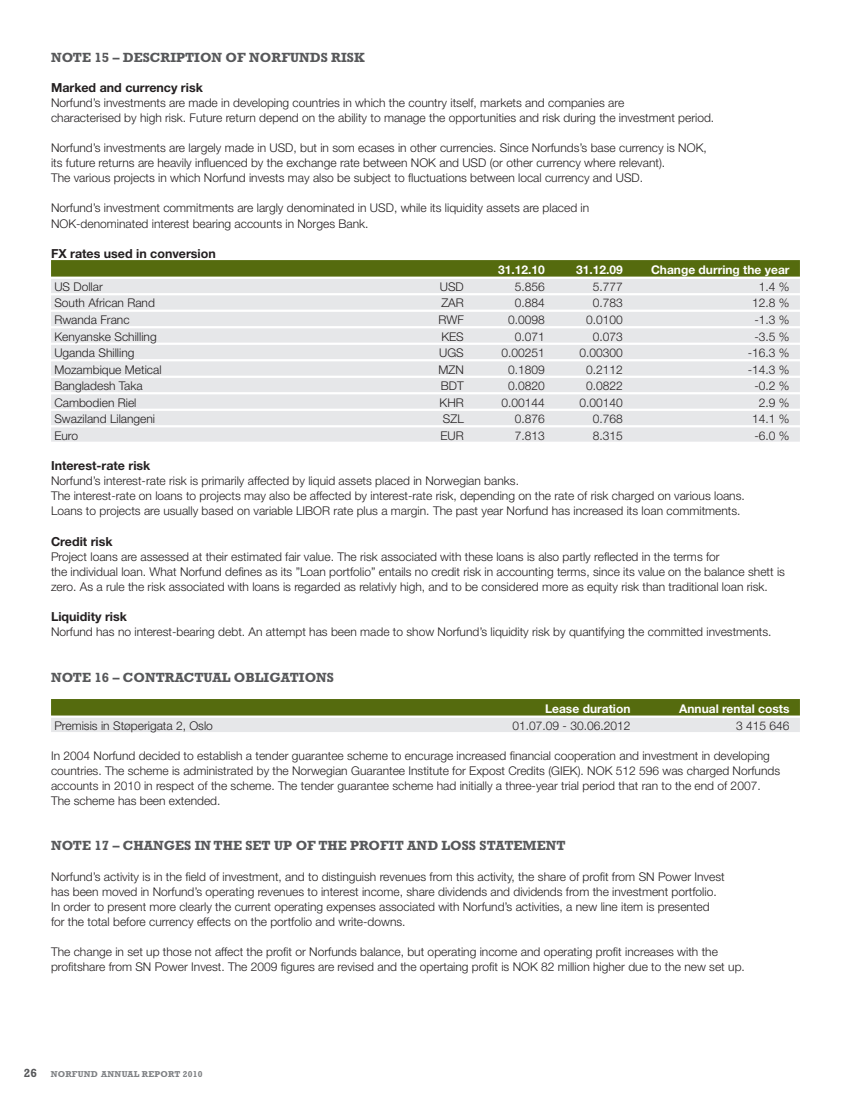
<style>
.page{position:relative;width:851px;height:1106px;background:#fff}
.page>*{position:absolute;margin:0;border:0;box-sizing:border-box;transform-origin:0 0}
.t1{font:700 13.5px "Rockwell";color:#57585a}
.t2{font:700 12.45px "Helvetica Neue";color:#231f20}
.t3{font:300 12px/15px "Helvetica Neue";color:#231f20}
.t4{font:700 12px "Helvetica Neue";color:#fff}
.t5{font:700 8.7px "Rockwell";letter-spacing:.02em;color:#808285}
.s1{font-size:12px;color:#57585a}
</style>
<div class="page">
<div style="left:51px;top:260px;width:748px;height:16px;background:#556b0e"></div>
<div style="left:51px;top:279px;width:748px;height:14px;background:#e6e7e9"></div>
<div style="left:51px;top:295px;width:748px;height:14px;background:#e6e7e9"></div>
<div style="left:51px;top:312px;width:748px;height:14px;background:#e6e7e9"></div>
<div style="left:51px;top:328px;width:748px;height:14px;background:#e6e7e9"></div>
<div style="left:51px;top:345px;width:748px;height:14px;background:#e6e7e9"></div>
<div style="left:51px;top:361px;width:748px;height:14px;background:#e6e7e9"></div>
<div style="left:51px;top:378px;width:748px;height:14px;background:#e6e7e9"></div>
<div style="left:51px;top:394px;width:748px;height:14px;background:#e6e7e9"></div>
<div style="left:51px;top:411px;width:748px;height:14px;background:#e6e7e9"></div>
<div style="left:51px;top:427px;width:748px;height:14px;background:#e6e7e9"></div>
<div style="left:51px;top:699px;width:748px;height:16px;background:#556b0e"></div>
<div style="left:51px;top:717px;width:748px;height:15px;background:#e6e7e9"></div>
<p class="t1" style="left:51px;top:49px;width:299px">NOTE 15 – DESCRIPTION OF NORFUNDS RISK</p>
<p class="t2" style="left:51px;top:80px;width:153px">Marked and currency risk</p>
<p class="t3" style="left:51px;top:95px;width:664px">Norfund’s investments are made in developing countries in which the country itself, markets and companies are<br>characterised by high risk. Future return depend on the ability to manage the opportunities and risk during the investment period.</p>
<p class="t3" style="left:51px;top:140px;width:657px">Norfund’s investments are largely made in USD, but in som ecases in other currencies. Since Norfunds’s base currency is NOK, its future returns are heavily influenced by the exchange rate between NOK and USD (or other currency where relevant).<br>The various projects in which Norfund invests may also be subject to fluctuations between local currency and USD.</p>
<p class="t3" style="left:51px;top:200px;width:539px">Norfund’s investment commitments are largly denominated in USD, while its liquidity assets are placed in<br>NOK-denominated interest bearing accounts in Norges Bank.</p>
<p class="t2" style="left:51px;top:246px;width:166px">FX rates used in conversion</p>
<p class="t4" style="left:498px;top:263px;width:48px">31.12.10</p>
<p class="t4" style="left:576px;top:263px;width:48px">31.12.09</p>
<p class="t4" style="left:651px;top:263px;width:140px">Change durring the year</p>
<p class="t3" style="left:54px;top:279px;width:50px">US Dollar</p>
<p class="t3" style="left:440px;top:279px;width:25px">USD</p>
<p class="t3" style="left:514px;top:279px;width:32px">5.856</p>
<p class="t3" style="left:592px;top:279px;width:32px">5.777</p>
<p class="t3" style="left:758px;top:279px;width:32px">1.4 %</p>
<p class="t3" style="left:54px;top:295px;width:102px">South African Rand</p>
<p class="t3" style="left:441px;top:295px;width:24px">ZAR</p>
<p class="t3" style="left:514px;top:295px;width:32px">0.884</p>
<p class="t3" style="left:592px;top:295px;width:32px">0.783</p>
<p class="t3" style="left:752px;top:295px;width:39px">12.8 %</p>
<p class="t3" style="left:54px;top:312px;width:77px">Rwanda Franc</p>
<p class="t3" style="left:438px;top:312px;width:27px">RWF</p>
<p class="t3" style="left:508px;top:312px;width:38px">0.0098</p>
<p class="t3" style="left:586px;top:312px;width:38px">0.0100</p>
<p class="t3" style="left:754px;top:312px;width:37px">-1.3 %</p>
<p class="t3" style="left:54px;top:328px;width:104px">Kenyanske Schilling</p>
<p class="t3" style="left:441px;top:328px;width:24px">KES</p>
<p class="t3" style="left:514px;top:328px;width:32px">0.071</p>
<p class="t3" style="left:592px;top:328px;width:32px">0.073</p>
<p class="t3" style="left:754px;top:328px;width:37px">-3.5 %</p>
<p class="t3" style="left:54px;top:345px;width:82px">Uganda Shilling</p>
<p class="t3" style="left:439px;top:345px;width:26px">UGS</p>
<p class="t3" style="left:501px;top:345px;width:45px">0.00251</p>
<p class="t3" style="left:579px;top:345px;width:45px">0.00300</p>
<p class="t3" style="left:747px;top:345px;width:43px">-16.3 %</p>
<p class="t3" style="left:54px;top:361px;width:109px">Mozambique Metical</p>
<p class="t3" style="left:438px;top:361px;width:27px">MZN</p>
<p class="t3" style="left:508px;top:361px;width:38px">0.1809</p>
<p class="t3" style="left:586px;top:361px;width:38px">0.2112</p>
<p class="t3" style="left:747px;top:361px;width:43px">-14.3 %</p>
<p class="t3" style="left:54px;top:378px;width:90px">Bangladesh Taka</p>
<p class="t3" style="left:441px;top:378px;width:24px">BDT</p>
<p class="t3" style="left:508px;top:378px;width:38px">0.0820</p>
<p class="t3" style="left:586px;top:378px;width:38px">0.0822</p>
<p class="t3" style="left:754px;top:378px;width:37px">-0.2 %</p>
<p class="t3" style="left:54px;top:394px;width:84px">Cambodien Riel</p>
<p class="t3" style="left:439px;top:394px;width:26px">KHR</p>
<p class="t3" style="left:501px;top:394px;width:45px">0.00144</p>
<p class="t3" style="left:579px;top:394px;width:45px">0.00140</p>
<p class="t3" style="left:758px;top:394px;width:32px">2.9 %</p>
<p class="t3" style="left:54px;top:411px;width:102px">Swaziland Lilangeni</p>
<p class="t3" style="left:443px;top:411px;width:22px">SZL</p>
<p class="t3" style="left:514px;top:411px;width:32px">0.876</p>
<p class="t3" style="left:592px;top:411px;width:32px">0.768</p>
<p class="t3" style="left:752px;top:411px;width:39px">14.1 %</p>
<p class="t3" style="left:54px;top:427px;width:25px">Euro</p>
<p class="t3" style="left:440px;top:427px;width:25px">EUR</p>
<p class="t3" style="left:514px;top:427px;width:32px">7.813</p>
<p class="t3" style="left:592px;top:427px;width:32px">8.315</p>
<p class="t3" style="left:754px;top:427px;width:37px">-6.0 %</p>
<p class="t2" style="left:51px;top:458px;width:101px">Interest-rate risk</p>
<p class="t3" style="left:51px;top:473px;width:695px">Norfund’s interest-rate risk is primarily affected by liquid assets placed in Norwegian banks.<br>The interest-rate on loans to projects may also be affected by interest-rate risk, depending on the rate of risk charged on various loans.<br>Loans to projects are usually based on variable LIBOR rate plus a margin. The past year Norfund has increased its loan commitments.</p>
<p class="t2" style="left:51px;top:534px;width:63px">Credit risk</p>
<p class="t3" style="left:51px;top:549px;width:735px">Project loans are assessed at their estimated fair value. The risk associated with these loans is also partly reflected in the terms for<br>the individual loan. What Norfund defines as its ”Loan portfolio” entails no credit risk in accounting terms, since its value on the balance shett is zero. As a rule the risk associated with loans is regarded as relativly high, and to be considered more as equity risk than traditional loan risk.</p>
<p class="t2" style="left:51px;top:609px;width:77px">Liquidity risk</p>
<p class="t3" style="left:51px;top:624px;width:722px">Norfund has no interest-bearing debt. An attempt has been made to show Norfund’s liquidity risk by quantifying the committed investments.</p>
<p class="t1" style="left:51px;top:669px;width:275px">NOTE 16 – CONTRACTUAL OBLIGATIONS</p>
<p class="t4" style="left:545px;top:701px;width:87px">Lease duration</p>
<p class="t4" style="left:679px;top:701px;width:112px">Annual rental costs</p>
<p class="t3" style="left:54px;top:718px;width:160px">Premisis in Støperigata 2, Oslo</p>
<p class="t3" style="left:512px;top:718px;width:119px">01.07.09 - 30.06.2012</p>
<p class="t3" style="left:736px;top:718px;width:55px">3 415 646</p>
<p class="t3" style="left:51px;top:748px;width:730px">In 2004 Norfund decided to establish a tender guarantee scheme to encurage increased financial cooperation and investment in developing countries. The scheme is administrated by the Norwegian Guarantee Institute for Expost Credits (GIEK). NOK 512 596 was charged Norfunds accounts in 2010 in respect of the scheme. The tender guarantee scheme had initially a three-year trial period that ran to the end of 2007.<br>The scheme has been extended.</p>
<p class="t1" style="left:51px;top:838px;width:516px">NOTE 17 – CHANGES IN THE SET UP OF THE PROFIT AND LOSS STATEMENT</p>
<p class="t3" style="left:51px;top:868px;width:675px">Norfund’s activity is in the field of investment, and to distinguish revenues from this activity, the share of profit from SN Power Invest has been moved in Norfund’s operating revenues to interest income, share dividends and dividends from the investment portfolio.<br>In order to present more clearly the current operating expenses associated with Norfund’s activities, a new line item is presented for the total before currency effects on the portfolio and write-downs.</p>
<p class="t3" style="left:51px;top:943px;width:695px">The change in set up those not affect the profit or Norfunds balance, but operating income and operating profit increases with the profitshare from SN Power Invest. The 2009 figures are revised and the opertaing profit is NOK 82 million higher due to the new set up.</p>
<p class="t5" style="left:24px;top:1069px;width:180px"><span class="s1">26</span> NORFUND ANNUAL REPORT 2010</p>
</div>
